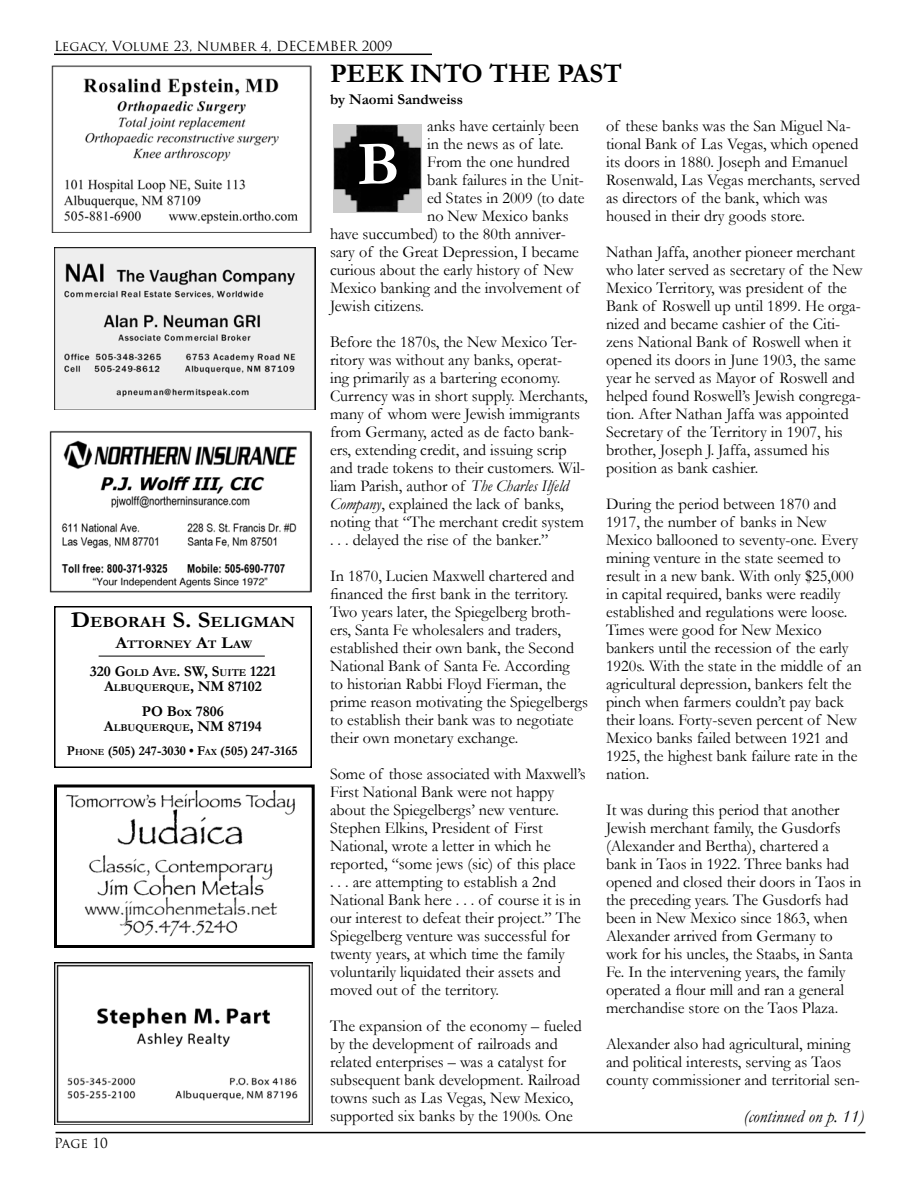
<style>
.page{position:relative;width:918px;height:1188px;background:#fff}
.page>*{position:absolute;margin:0;border:0;box-sizing:border-box;transform-origin:0 0}
.t1{font:700 63px "Garamond";color:#fff}
.t2{font:700 27px "Garamond";color:#000}
.t3{font:italic 18px "Garamond";color:#000}
.t4{font:16.5px/18px "Garamond";color:#000}
.t5{font:700 15.75px "Garamond";color:#000;scale:1.1 1}
.t6{font:700 15px "Garamond";color:#000}
.t7{font:13.5px "Trajan Pro";color:#000}
.t8{font:700 13.5px "Garamond";color:#000}
.t9{font:700 11.55px "Garamond";color:#000;scale:1.1 1}
.t10{font:700 10.5px "Garamond";color:#000}
.s1{font-size:22.5px}
.s2{font-size:16.5px}
.s3{font-size:10.5px}
.s4{font-size:15px}
.s5{font-size:9.45px}
.s6{font-style:italic}
</style>
<div class="page">
<hr style="left:54px;top:54px;width:378px;height:1px;background:#000">
<hr style="left:56px;top:1132px;width:810px;height:1px;background:#000">
<img style="left:54px;top:247px;width:261px;height:162px">
<img style="left:49px;top:430px;width:263px;height:162px">
<div style="left:54px;top:606px;width:258px;height:162px;border:2px solid #000"></div>
<hr style="left:99px;top:656px;width:166px;height:1px;background:#000">
<img style="left:333px;top:124px;width:89px;height:88px">
<img style="left:51px;top:66px;width:261px;height:166px">
<img style="left:66px;top:790px;width:229px;height:147px">
<div style="left:54px;top:784px;width:261px;height:164px;border:3px solid #000"></div>
<img style="left:54px;top:963px;width:259px;height:162px">
<p class="t7" style="left:54px;top:37px;width:340px">Legacy, Volume 23, Number 4, DECEMBER 2009</p>
<p class="t5" style="left:71px;top:613px;width:206px"><span class="s1">D</span>EBORAH <span class="s1">S. S</span>ELIGMAN</p>
<p class="t9" style="left:115px;top:637px;width:126px"><span class="s2">A</span>TTORNEY <span class="s2">A</span>T <span class="s2">L</span>AW</p>
<p class="t6" style="left:90px;top:663px;width:188px">320 G<span class="s3">OLD</span> A<span class="s3">VE</span>. SW, S<span class="s3">UITE</span> 1221</p>
<p class="t10" style="left:104px;top:682px;width:159px"><span class="s4">A</span>LBUQUERQUE<span class="s4">, NM 87102</span></p>
<p class="t6" style="left:142px;top:703px;width:83px">PO BOX 7806</p>
<p class="t10" style="left:104px;top:722px;width:159px"><span class="s4">A</span>LBUQUERQUE<span class="s4">, NM 87194</span></p>
<p class="t8" style="left:67px;top:743px;width:232px">P<span class="s5">HONE</span> (505) 247-3030 • F<span class="s5">AX</span> (505) 247-3165</p>
<p class="t7" style="left:54px;top:1134px;width:55px">Page 10</p>
<h2 class="t2" style="left:330px;top:58px;width:294px">PEEK INTO THE PAST</h2>
<p class="t6" style="left:330px;top:91px;width:135px">BY NAOMI SANDWEISS</p>
<h1 class="t1" style="left:357px;top:127px;width:44px">B</h1>
<p class="t4" style="left:427px;top:116px;width:153px">anks have certainly been</p>
<p class="t4" style="left:427px;top:134px;width:138px">in the news as of late.</p>
<p class="t4" style="left:427px;top:152px;width:144px">From the one hundred</p>
<p class="t4" style="left:427px;top:170px;width:158px">bank failures in the Unit-</p>
<p class="t4" style="left:427px;top:188px;width:159px">ed States in 2009 (to date</p>
<p class="t4" style="left:427px;top:206px;width:143px">no New Mexico banks</p>
<p class="t4" style="left:330px;top:224px;width:237px">have succumbed) to the 80th anniver-</p>
<p class="t4" style="left:330px;top:242px;width:251px">sary of the Great Depression, I became</p>
<p class="t4" style="left:330px;top:260px;width:245px">curious about the early history of New</p>
<p class="t4" style="left:330px;top:278px;width:251px">Mexico banking and the involvement of</p>
<p class="t4" style="left:330px;top:296px;width:95px">Jewish citizens.</p>
<p class="t4" style="left:330px;top:332px;width:259px">Before the 1870s, the New Mexico Ter&shy;ritory was without any banks, operat-<br>ing primarily as a bartering economy.<br>Currency was in short supply. Merchants, many of whom were Jewish immigrants from Germany, acted as de facto bank&shy;ers, extending credit, and issuing scrip and trade tokens to their customers. Wil&shy;liam Parish, author of <span class="s6">The Charles Ilfeld Company</span>, explained the lack of banks, noting that “The merchant credit system . . . delayed the rise of the banker.”</p>
<p class="t4" style="left:330px;top:566px;width:260px">In 1870, Lucien Maxwell chartered and financed the first bank in the territory.<br>Two years later, the Spiegelberg broth&shy;ers, Santa Fe wholesalers and traders, established their own bank, the Second National Bank of Santa Fe. According<br>to historian Rabbi Floyd Fierman, the prime reason motivating the Spiegelbergs to establish their bank was to negotiate their own monetary exchange.</p>
<p class="t4" style="left:330px;top:764px;width:257px">Some of those associated with Maxwell’s First National Bank were not happy about the Spiegelbergs’ new venture.<br>Stephen Elkins, President of First National, wrote a letter in which he reported, “some jews (sic) of this place<br>. . . are attempting to establish a 2nd National Bank here . . . of course it is in our interest to defeat their project.” The Spiegelberg venture was successful for twenty years, at which time the family voluntarily liquidated their assets and moved out of the territory.</p>
<p class="t4" style="left:330px;top:1016px;width:253px">The expansion of the economy – fueled by the development of railroads and related enterprises – was a catalyst for subsequent bank development. Railroad towns such as Las Vegas, New Mexico, supported six banks by the 1900s. One</p>
<p class="t4" style="left:606px;top:116px;width:256px">of these banks was the San Miguel Na&shy;tional Bank of Las Vegas, which opened its doors in 1880. Joseph and Emanuel Rosenwald, Las Vegas merchants, served as directors of the bank, which was housed in their dry goods store.</p>
<p class="t4" style="left:606px;top:242px;width:258px">Nathan Jaffa, another pioneer merchant who later served as secretary of the New Mexico Territory, was president of the Bank of Roswell up until 1899. He orga&shy;nized and became cashier of the Citi&shy;zens National Bank of Roswell when it opened its doors in June 1903, the same year he served as Mayor of Roswell and helped found Roswell’s Jewish congrega&shy;tion. After Nathan Jaffa was appointed Secretary of the Territory in 1907, his brother, Joseph J. Jaffa, assumed his position as bank cashier.</p>
<p class="t4" style="left:606px;top:494px;width:257px">During the period between 1870 and 1917, the number of banks in New Mexico ballooned to seventy-one. Every mining venture in the state seemed to result in a new bank. With only $25,000 in capital required, banks were readily established and regulations were loose.<br>Times were good for New Mexico bankers until the recession of the early 1920s. With the state in the middle of an agricultural depression, bankers felt the pinch when farmers couldn’t pay back their loans. Forty-seven percent of New Mexico banks failed between 1921 and 1925, the highest bank failure rate in the nation.</p>
<p class="t4" style="left:606px;top:800px;width:257px">It was during this period that another Jewish merchant family, the Gusdorfs (Alexander and Bertha), chartered a bank in Taos in 1922. Three banks had opened and closed their doors in Taos in the preceding years. The Gusdorfs had been in New Mexico since 1863, when Alexander arrived from Germany to work for his uncles, the Staabs, in Santa Fe. In the intervening years, the family operated a flour mill and ran a general merchandise store on the Taos Plaza.</p>
<p class="t4" style="left:606px;top:1034px;width:256px">Alexander also had agricultural, mining and political interests, serving as Taos county commissioner and territorial sen-</p>
<p class="t3" style="left:744px;top:1105px;width:122px">(continued on p. 11)</p>
</div>
